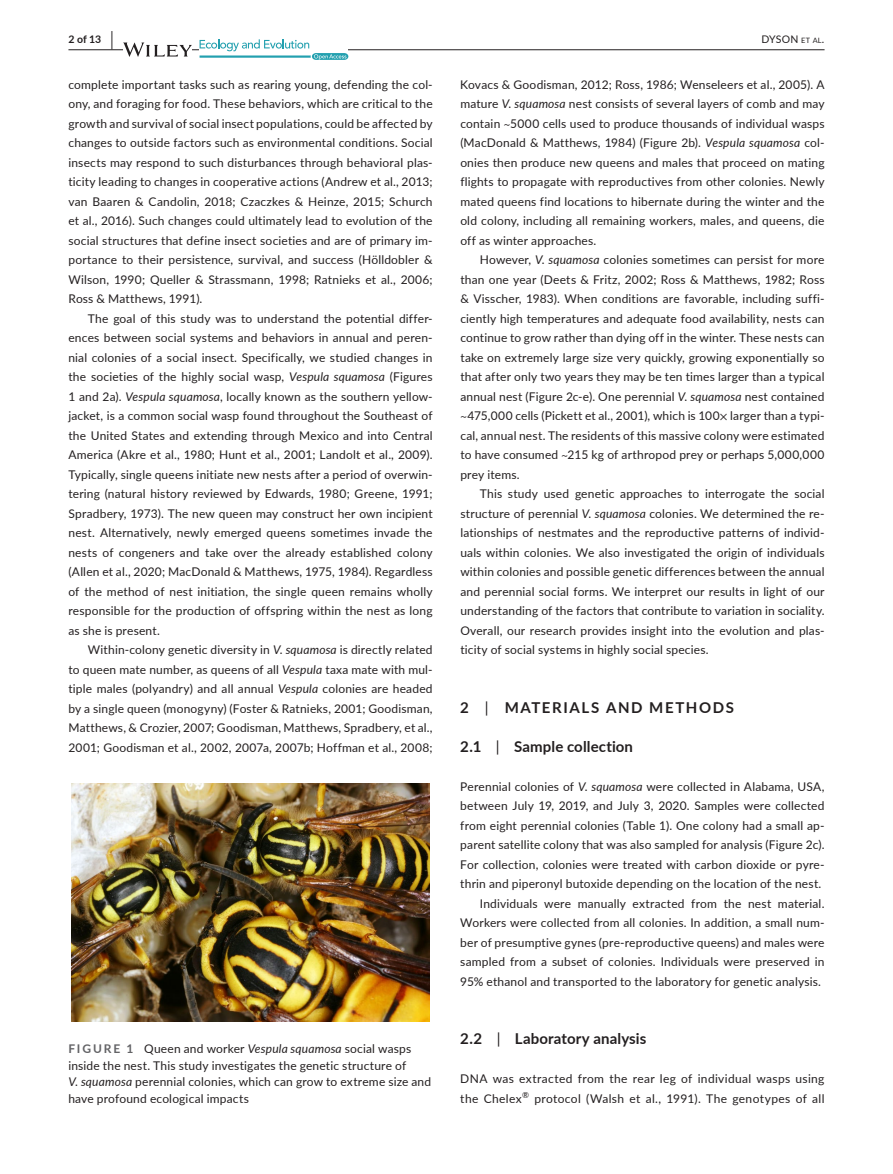
<style>
.page{position:relative;width:893px;height:1174px;background:#fff}
.page>*{position:absolute;margin:0;border:0;box-sizing:border-box;transform-origin:0 0}
.t1{font:700 15px "Lato";letter-spacing:.01em;color:#231f20}
.t2{font:700 15px "Lato";letter-spacing:.11em;color:#231f20}
.t3{font:12px/19.5px "Lato";letter-spacing:.015em;color:#231f20;text-align:justify}
.t4{font:10.5px "Lato";letter-spacing:.01em;color:#231f20}
.t5{font:700 10.5px "Lato";color:#231f20}
.s1{font-size:19.5px}
.s2{font-size:7.35px}
.s3{font-style:italic}
.s4{font-family:"STIX"}
.s5{font-weight:400}
.s6{font-weight:700;color:#636366}
</style>
<div class="page">
<hr style="left:68px;top:49px;width:756px;height:1px;background:#231f20">
<svg style="left:123px;top:42px;width:69px;height:15px"></svg>
<svg style="left:200px;top:39px;width:148px;height:21px"></svg>
<div style="left:68px;top:783px;width:365px;height:238px;background:linear-gradient(to bottom,#fff,#fff)"></div>
<img style="left:72px;top:783px;width:357px;height:238px">
<p class="t5" style="left:68px;top:31px;width:46px">2 of 13 <span class="s1">|</span></p>
<p class="t4" style="left:761px;top:31px;width:64px">DYSON <span class="s2">et al</span>.</p>
<p class="t3" style="left:68px;top:74px;width:366px">complete important tasks such as rearing young, defending the col&shy;ony, and foraging for food. These behaviors, which are critical to the growth and survival of social insect populations, could be affected by changes to outside factors such as environmental conditions. Social insects may respond to such disturbances through behavioral plas&shy;ticity leading to changes in cooperative actions (Andrew et al., 2013; van Baaren &amp; Candolin, 2018; Czaczkes &amp; Heinze, 2015; Schurch et al., 2016). Such changes could ultimately lead to evolution of the social structures that define insect societies and are of primary im&shy;portance to their persistence, survival, and success (Hölldobler &amp; Wilson, 1990; Queller &amp; Strassmann, 1998; Ratnieks et al., 2006; Ross &amp; Matthews, 1991).</p>
<p class="t3" style="left:68px;top:308px;width:366px;text-indent:20px">The goal of this study was to understand the potential differ&shy;ences between social systems and behaviors in annual and peren&shy;nial colonies of a social insect. Specifically, we studied changes in the societies of the highly social wasp, <span class="s3">Vespula squamosa</span> (Figures 1 and 2a). <span class="s3">Vespula squamosa</span>, locally known as the southern yellow&shy;jacket, is a common social wasp found throughout the Southeast of the United States and extending through Mexico and into Central America (Akre et al., 1980; Hunt et al., 2001; Landolt et al., 2009).<br>Typically, single queens initiate new nests after a period of overwin&shy;tering (natural history reviewed by Edwards, 1980; Greene, 1991; Spradbery, 1973). The new queen may construct her own incipient nest. Alternatively, newly emerged queens sometimes invade the nests of congeners and take over the already established colony (Allen et al., 2020; MacDonald &amp; Matthews, 1975, 1984). Regardless of the method of nest initiation, the single queen remains wholly responsible for the production of offspring within the nest as long as she is present.</p>
<p class="t3" style="left:68px;top:639px;width:366px;text-indent:19px">Within-colony genetic diversity in <span class="s3">V. squamosa</span> is directly related to queen mate number, as queens of all <span class="s3">Vespula</span> taxa mate with mul&shy;tiple males (polyandry) and all annual <span class="s3">Vespula</span> colonies are headed by a single queen (monogyny) (Foster &amp; Ratnieks, 2001; Goodisman, Matthews, &amp; Crozier, 2007; Goodisman, Matthews, Spradbery, et al., 2001; Goodisman et al., 2002, 2007a, 2007b; Hoffman et al., 2008;</p>
<p class="t3" style="left:460px;top:74px;width:366px">Kovacs &amp; Goodisman, 2012; Ross, 1986; Wenseleers et al., 2005). A mature <span class="s3">V. squamosa</span> nest consists of several layers of comb and may contain <span class="s4">~</span>5000 cells used to produce thousands of individual wasps (MacDonald &amp; Matthews, 1984) (Figure 2b). <span class="s3">Vespula squamosa</span> col&shy;onies then produce new queens and males that proceed on mating flights to propagate with reproductives from other colonies. Newly mated queens find locations to hibernate during the winter and the old colony, including all remaining workers, males, and queens, die off as winter approaches.</p>
<p class="t3" style="left:460px;top:249px;width:366px;text-indent:20px">However, <span class="s3">V. squamosa</span> colonies sometimes can persist for more than one year (Deets &amp; Fritz, 2002; Ross &amp; Matthews, 1982; Ross &amp; Visscher, 1983). When conditions are favorable, including suffi&shy;ciently high temperatures and adequate food availability, nests can continue to grow rather than dying off in the winter. These nests can take on extremely large size very quickly, growing exponentially so that after only two years they may be ten times larger than a typical annual nest (Figure 2c-e). One perennial <span class="s3">V. squamosa</span> nest contained <span class="s4">~</span>475,000 cells (Pickett et al., 2001), which is 100<span class="s4">×</span> larger than a typi&shy;cal, annual nest. The residents of this massive colony were estimated to have consumed <span class="s4">~</span>215 kg of arthropod prey or perhaps 5,000,000 prey items.</p>
<p class="t3" style="left:460px;top:483px;width:366px;text-indent:20px">This study used genetic approaches to interrogate the social structure of perennial <span class="s3">V. squamosa</span> colonies. We determined the re&shy;lationships of nestmates and the reproductive patterns of individ&shy;uals within colonies. We also investigated the origin of individuals within colonies and possible genetic differences between the annual and perennial social forms. We interpret our results in light of our understanding of the factors that contribute to variation in sociality.<br>Overall, our research provides insight into the evolution and plas&shy;ticity of social systems in highly social species.</p>
<p class="t2" style="left:460px;top:696px;width:275px">2 <span class="s5">|</span> MATERIALS AND METHODS</p>
<p class="t1" style="left:460px;top:735px;width:174px">2.1 <span class="s5">|</span> Sample collection</p>
<p class="t3" style="left:460px;top:776px;width:366px">Perennial colonies of <span class="s3">V. squamosa</span> were collected in Alabama, USA,</p>
<p class="t3" style="left:460px;top:795px;width:366px">between July 19, 2019, and July 3, 2020. Samples were collected</p>
<p class="t3" style="left:460px;top:815px;width:366px">from eight perennial colonies (Table 1). One colony had a small ap-</p>
<p class="t3" style="left:460px;top:834px;width:366px">parent satellite colony that was also sampled for analysis (Figure 2c).</p>
<p class="t3" style="left:460px;top:854px;width:366px">For collection, colonies were treated with carbon dioxide or pyre-</p>
<p class="t3" style="left:460px;top:873px;width:363px">thrin and piperonyl butoxide depending on the location of the nest.</p>
<p class="t3" style="left:480px;top:893px;width:346px">Individuals were manually extracted from the nest material.</p>
<p class="t3" style="left:460px;top:912px;width:366px">Workers were collected from all colonies. In addition, a small num-</p>
<p class="t3" style="left:460px;top:932px;width:366px">ber of presumptive gynes (pre-reproductive queens) and males were</p>
<p class="t3" style="left:460px;top:951px;width:366px">sampled from a subset of colonies. Individuals were preserved in</p>
<p class="t3" style="left:460px;top:971px;width:362px">95% ethanol and transported to the laboratory for genetic analysis.</p>
<p class="t3" style="left:68px;top:1040px;width:364px;line-height:16.5px;text-align:left"><span class="s6">FIGURE 1</span> Queen and worker <span class="s3">Vespula squamosa</span> social wasps inside the nest. This study investigates the genetic structure of<br><span class="s3">V. squamosa</span> perennial colonies, which can grow to extreme size and have profound ecological impacts</p>
<p class="t1" style="left:460px;top:1028px;width:188px">2.2 <span class="s5">|</span> Laboratory analysis</p>
<p class="t3" style="left:460px;top:1068px;width:366px">DNA was extracted from the rear leg of individual wasps using the Chelex<sup>®</sup> protocol (Walsh et al., 1991). The genotypes of all</p>
</div>
